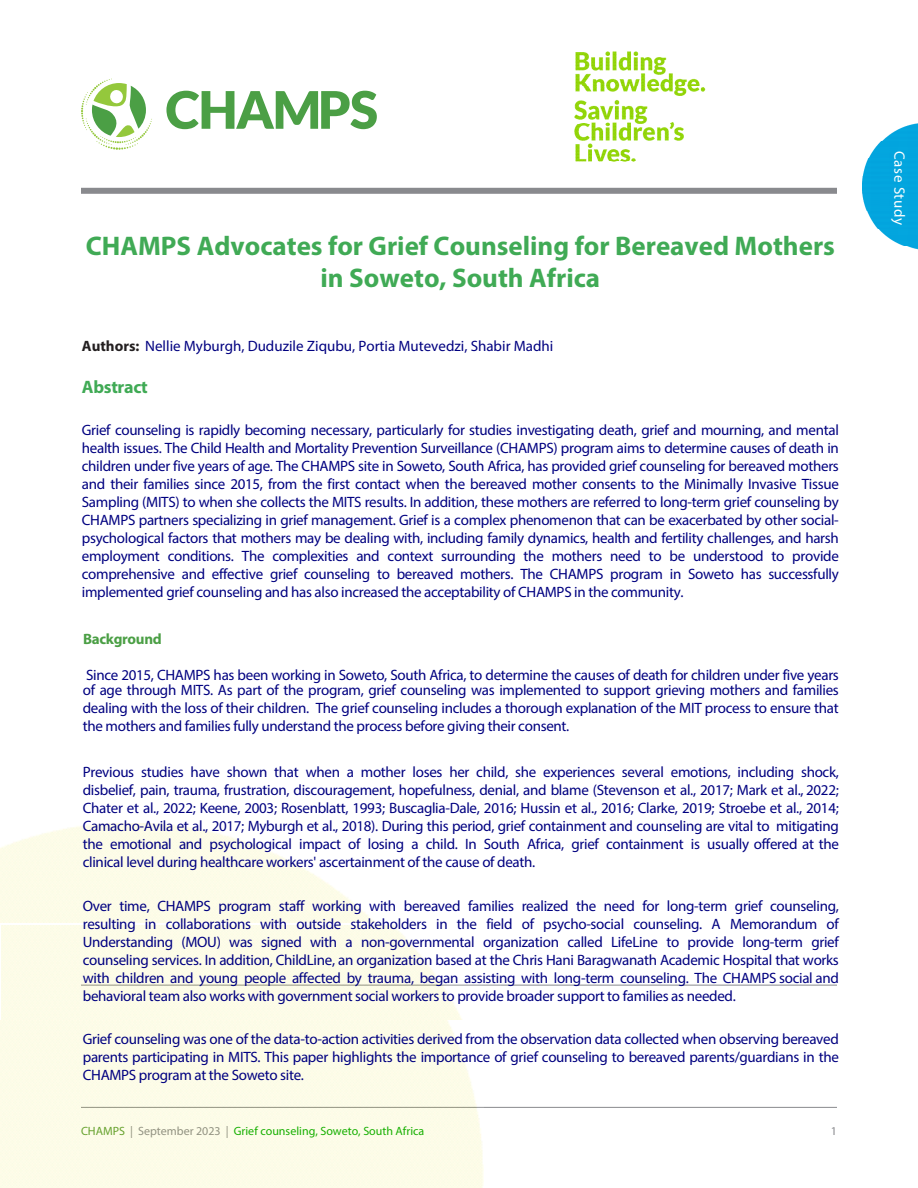
<style>
.page{position:relative;width:918px;height:1188px;background:#fff}
.page>*{position:absolute;margin:0;border:0;box-sizing:border-box;transform-origin:0 0}
.t1{font:700 27px/32.4px "Myriad Pro";color:#40aa55;text-align:center}
.t2{font:700 18px "Myriad Pro";letter-spacing:-.015em;color:#40aa55}
.t3{font:15px/18px "Myriad Pro";letter-spacing:-.02em;color:#000080;text-align:justify}
.t4{font:15px "Myriad Pro";color:#000080}
.t5{font:700 15px "Myriad Pro";letter-spacing:-.02em;color:#4b9f45}
.t6{font:15px "Myriad Pro";letter-spacing:.04em;color:#fff}
.t7{font:12px "Myriad Pro";color:#0a0}
.t8{font:12px "Myriad Pro";color:#898a8e}
.s1{font-weight:700;color:#231f20}
.s2{color:#589b31}
.s3{color:#898a8e}
</style>
<div class="page">
<hr style="left:81px;top:1107px;width:756px;height:1px;background:#898a8e">
<hr style="left:81px;top:985px;width:756px;height:1px;background:#898a8e">
<svg style="left:166px;top:91px;width:211px;height:38px"></svg>
<svg style="left:81px;top:79px;width:71px;height:71px"></svg>
<img style="left:575px;top:51px;width:130px;height:111px">
<div style="left:81px;top:188px;width:756px;height:6px;background:#898a8e"></div>
<img style="left:1px;top:925px;width:500px;height:96px">
<div style="left:0;top:1021px;width:483px;height:167px;background:#fcfce8"></div>
<img style="left:863px;top:124px;width:55px;height:126px">
<p class="t1" style="left:86px;top:229px;width:751px">CHAMPS Advocates for Grief Counseling for Bereaved Mothers in Soweto, South Africa</p>
<p class="t4" style="left:82px;top:337px;width:473px"><span class="s1">Authors:</span> Nellie Myburgh, Duduzile Ziqubu, Portia Mutevedzi, Shabir Madhi</p>
<p class="t2" style="left:82px;top:376px;width:67px">Abstract</p>
<p class="t3" style="left:82px;top:421px;width:759px">Grief counseling is rapidly becoming necessary, particularly for studies investigating death, grief and mourning, and mental health issues. The Child Health and Mortality Prevention Surveillance (CHAMPS) program aims to determine causes of death in children under five years of age. The CHAMPS site in Soweto, South Africa, has provided grief counseling for bereaved mothers and their families since 2015, from the first contact when the bereaved mother consents to the Minimally Invasive Tissue Sampling (MITS) to when she collects the MITS results. In addition, these mothers are referred to long-term grief counseling by CHAMPS partners specializing in grief management. Grief is a complex phenomenon that can be exacerbated by other social&shy;psychological factors that mothers may be dealing with, including family dynamics, health and fertility challenges, and harsh employment conditions. The complexities and context surrounding the mothers need to be understood to provide comprehensive and effective grief counseling to bereaved mothers. The CHAMPS program in Soweto has successfully implemented grief counseling and has also increased the acceptability of CHAMPS in the community.</p>
<p class="t5" style="left:83px;top:630px;width:80px">Background</p>
<p class="t3" style="left:83px;top:668px;width:758px;line-height:14.4px">Since 2015, CHAMPS has been working in Soweto, South Africa, to determine the causes of death for children under five years of age through MITS. As part of the program, grief counseling was implemented to support grieving mothers and families</p>
<p class="t3" style="left:83px;top:699px;width:758px">dealing with the loss of their children. The grief counseling includes a thorough explanation of the MIT process to ensure that the mothers and families fully understand the process before giving their consent.</p>
<p class="t3" style="left:83px;top:763px;width:758px">Previous studies have shown that when a mother loses her child, she experiences several emotions, including shock, disbelief, pain, trauma, frustration, discouragement, hopefulness, denial, and blame (Stevenson et al., 2017; Mark et al., 2022; Chater et al., 2022; Keene, 2003; Rosenblatt, 1993; Buscaglia-Dale, 2016; Hussin et al., 2016; Clarke, 2019; Stroebe et al., 2014; Camacho-Avila et al., 2017; Myburgh et al., 2018). During this period, grief containment and counseling are vital to mitigating the emotional and psychological impact of losing a child. In South Africa, grief containment is usually offered at the clinical level during healthcare workers' ascertainment of the cause of death.</p>
<p class="t3" style="left:83px;top:896px;width:758px">Over time, CHAMPS program staff working with bereaved families realized the need for long-term grief counseling, resulting in collaborations with outside stakeholders in the field of psycho-social counseling. A Memorandum of Understanding (MOU) was signed with a non-governmental organization called LifeLine to provide long-term grief counseling services. In addition, ChildLine, an organization based at the Chris Hani Baragwanath Academic Hospital that works with children and young people affected by trauma, began assisting with long-term counseling. The CHAMPS social and behavioral team also works with government social workers to provide broader support to families as needed.</p>
<p class="t3" style="left:83px;top:1030px;width:758px">Grief counseling was one of the data-to-action activities derived from the observation data collected when observing bereaved parents participating in MITS. This paper highlights the importance of grief counseling to bereaved parents/guardians in the CHAMPS program at the Soweto site.</p>
<p class="t7" style="left:81px;top:1124px;width:345px"><span class="s2">CHAMPS</span> <span class="s3">| September 2023 |</span> Grief counseling, Soweto, South Africa</p>
<p class="t8" style="left:831px;top:1124px;width:8px">1</p>
<p class="t6" style="left:909px;top:151px;width:75px;rotate:90deg">Case Study</p>
</div>
